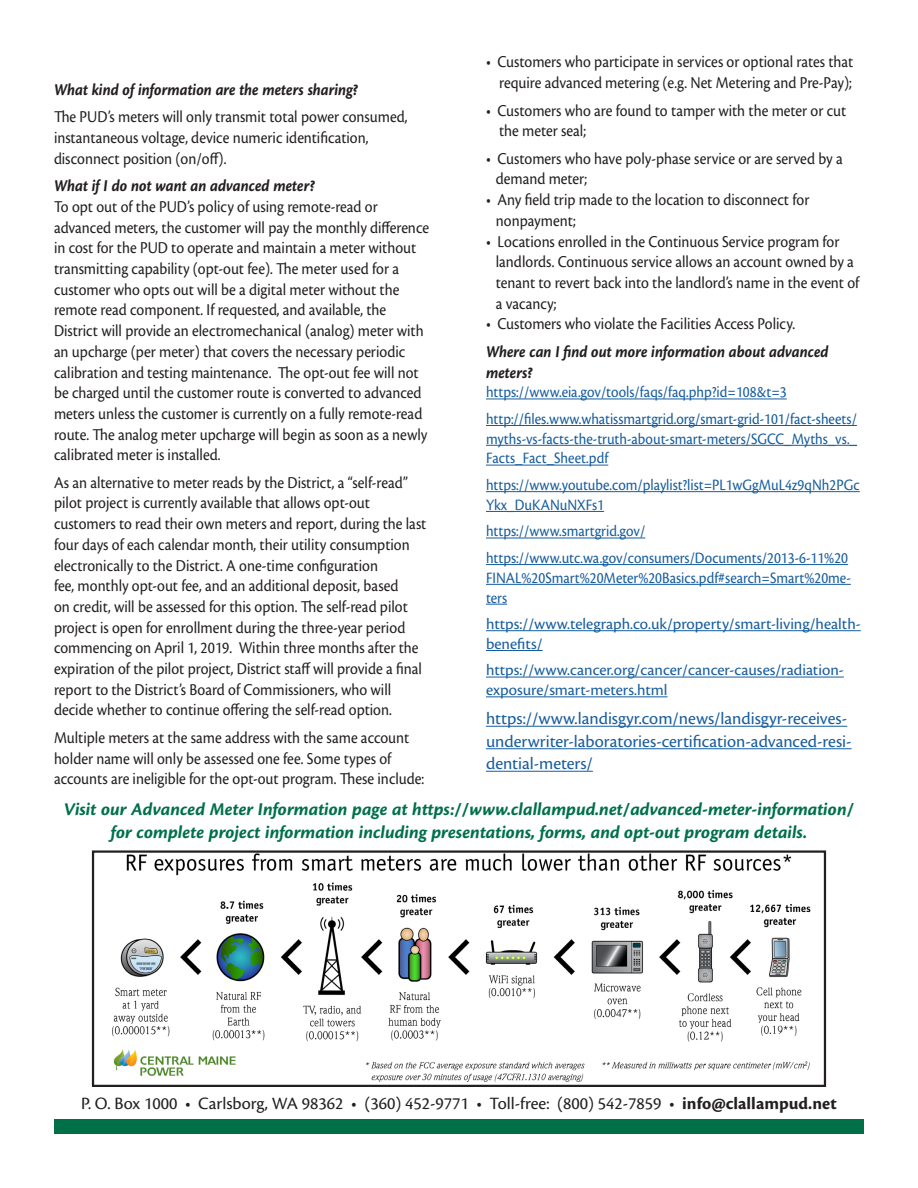
<style>
.page{position:relative;width:918px;height:1188px;background:#fff}
.page>*{position:absolute;margin:0;border:0;box-sizing:border-box;transform-origin:0 0}
.t1{font:italic 700 18.75px "Cronos Pro";color:#007049}
.t2{font:18px/22.5px "Cronos Pro";color:#175d9e}
.heading_5{font:18px "Cronos Pro";color:#231f20}
.t3{font:17.25px/20.7px "Cronos Pro";color:#231f20;scale:.9 1}
.t4{font:italic 700 17.25px/20.7px "Cronos Pro";color:#231f20;scale:.9 1}
.t5{font:16.5px/19.8px "Cronos Pro";color:#175d9e;scale:.9 1}
.t6{font:16.5px/19.8px "Cronos Pro";color:#175d9e}
.s1{font-weight:700}
</style>
<div class="page">
<div style="left:54px;top:1120px;width:810px;height:14px;background:#007049"></div>
<hr style="left:486px;top:399px;width:301px;height:1px;background:#175d9e">
<hr style="left:486px;top:425px;width:371px;height:1px;background:#175d9e">
<hr style="left:486px;top:445px;width:371px;height:1px;background:#175d9e">
<hr style="left:486px;top:465px;width:122px;height:1px;background:#175d9e">
<hr style="left:486px;top:491px;width:374px;height:1px;background:#175d9e">
<hr style="left:486px;top:511px;width:118px;height:1px;background:#175d9e">
<hr style="left:486px;top:538px;width:159px;height:1px;background:#175d9e">
<hr style="left:486px;top:564px;width:362px;height:1px;background:#175d9e">
<hr style="left:486px;top:584px;width:365px;height:1px;background:#175d9e">
<svg style="left:486px;top:604px;width:21px;height:1px"></svg>
<hr style="left:486px;top:630px;width:375px;height:1px;background:#175d9e">
<hr style="left:486px;top:650px;width:57px;height:1px;background:#175d9e">
<hr style="left:486px;top:677px;width:358px;height:1px;background:#175d9e">
<hr style="left:486px;top:696px;width:182px;height:1px;background:#175d9e">
<hr style="left:486px;top:726px;width:361px;height:1px;background:#175d9e">
<hr style="left:486px;top:748px;width:366px;height:1px;background:#175d9e">
<hr style="left:486px;top:771px;width:107px;height:1px;background:#175d9e">
<img style="left:112px;top:853px;width:699px;height:229px">
<div style="left:92px;top:850px;width:734px;height:237px;border:2px solid #231f20"></div>
<p class="t4" style="left:54px;top:80px;width:340px">What kind of information are the meters sharing?</p>
<p class="t3" style="left:54px;top:107px;width:394px">The PUD’s meters will only transmit total power consumed, instantaneous voltage, device numeric identification, disconnect position (on/off).</p>
<p class="t4" style="left:54px;top:176px;width:292px">What if I do not want an advanced meter?</p>
<p class="t3" style="left:54px;top:196px;width:418px">To opt out of the PUD’s policy of using remote-read or advanced meters, the customer will pay the monthly difference in cost for the PUD to operate and maintain a meter without transmitting capability (opt-out fee). The meter used for a customer who opts out will be a digital meter without the remote read component. If requested, and available, the District will provide an electromechanical (analog) meter with an upcharge (per meter) that covers the necessary periodic calibration and testing maintenance. The opt-out fee will not be charged until the customer route is converted to advanced meters unless the customer is currently on a fully remote-read route. The analog meter upcharge will begin as soon as a newly calibrated meter is installed.</p>
<p class="t3" style="left:54px;top:472px;width:415px">As an alternative to meter reads by the District, a “self-read” pilot project is currently available that allows opt-out customers to read their own meters and report, during the last four days of each calendar month, their utility consumption electronically to the District. A one-time configuration<br>fee, monthly opt-out fee, and an additional deposit, based<br>on credit, will be assessed for this option. The self-read pilot project is open for enrollment during the three-year period commencing on April 1, 2019. Within three months after the expiration of the pilot project, District staff will provide a final report to the District’s Board of Commissioners, who will decide whether to continue offering the self-read option.</p>
<p class="t3" style="left:54px;top:727px;width:413px">Multiple meters at the same address with the same account holder name will only be assessed one fee. Some types of accounts are ineligible for the opt-out program. These include:</p>
<p class="t3" style="left:486px;top:52px;width:410px;text-align:right">• Customers who participate in services or optional rates that require advanced metering (e.g. Net Metering and Pre-Pay);</p>
<p class="t3" style="left:499px;top:100px;width:387px;text-indent:-13px">• Customers who are found to tamper with the meter or cut the meter seal;</p>
<p class="t3" style="left:496px;top:148px;width:387px;text-indent:-10px">• Customers who have poly-phase service or are served by a demand meter;</p>
<p class="t3" style="left:496px;top:189px;width:350px;text-indent:-10px">• Any field trip made to the location to disconnect for nonpayment;</p>
<p class="t3" style="left:496px;top:231px;width:405px;text-indent:-10px">• Locations enrolled in the Continuous Service program for landlords. Continuous service allows an account owned by a tenant to revert back into the landlord’s name in the event of a vacancy;</p>
<p class="t3" style="left:486px;top:314px;width:345px">• Customers who violate the Facilities Access Policy.</p>
<p class="t4" style="left:486px;top:342px;width:382px">Where can I find out more information about advanced meters?</p>
<p class="t5" style="left:486px;top:382px;width:336px">https://www.eia.gov/tools/faqs/faq.php?id=108&amp;t=3</p>
<p class="t5" style="left:486px;top:409px;width:414px;text-align:justify">http://files.www.whatissmartgrid.org/smart-grid-101/fact-sheets/ myths-vs-facts-the-truth-about-smart-meters/SGCC_Myths_vs._ Facts_Fact_Sheet.pdf</p>
<p class="t5" style="left:486px;top:475px;width:417px">https://www.youtube.com/playlist?list=PL1wGgMuL4z9qNh2PGc<br>Ykx_DuKANuNXFs1</p>
<p class="t5" style="left:486px;top:521px;width:178px">https://www.smartgrid.gov/</p>
<p class="t5" style="left:486px;top:548px;width:407px">https://www.utc.wa.gov/consumers/Documents/2013-6-11%20<br>FINAL%20Smart%20Meter%20Basics.pdf#search=Smart%20me&shy;ters</p>
<p class="t6" style="left:486px;top:614px;width:376px">https://www.telegraph.co.uk/property/smart-living/health&shy;benefits/</p>
<p class="t6" style="left:486px;top:660px;width:359px">https://www.cancer.org/cancer/cancer-causes/radiation&shy;exposure/smart-meters.html</p>
<p class="t2" style="left:486px;top:708px;width:367px">https://www.landisgyr.com/news/landisgyr-receives&shy;underwriter-laboratories-certification-advanced-resi&shy;dential-meters/</p>
<p class="t1" style="left:64px;top:799px;width:792px">Visit our Advanced Meter Information page at https://www.clallampud.net/advanced-meter-information/</p>
<p class="t1" style="left:111px;top:821px;width:698px">for complete project information including presentations, forms, and opt-out program details.</p>
<p class="heading_5" style="left:81px;top:1093px;width:757px">P. O. Box 1000 • Carlsborg, WA 98362 • (360) 452-9771 • Toll-free: (800) 542-7859 • <span class="s1">info@clallampud.net</span></p>
</div>
